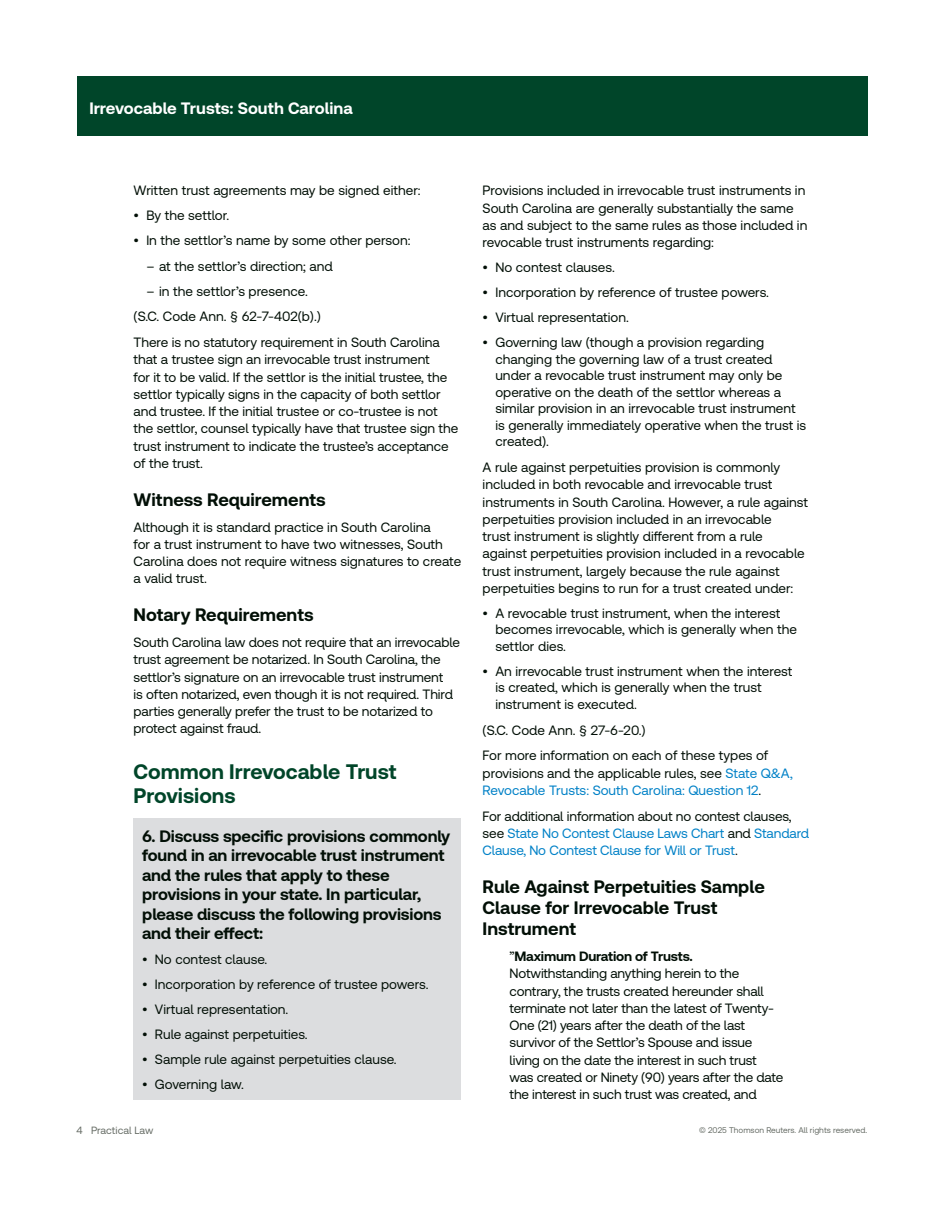
<style>
.page{position:relative;width:944px;height:1214px;background:#fff}
.page>*{position:absolute;margin:0;border:0;box-sizing:border-box;transform-origin:0 0}
.t1{font:700 21px/24px "Clario";color:#004529}
.t2{font:700 18px/21px "Clario";color:#020f06}
.t3{font:700 16.5px/19.5px "Clario";letter-spacing:-.01em;color:#020f06}
.t4{font:700 16.5px "Clario";color:#fff}
.t5{font:13.5px/17.2px "Clario";letter-spacing:-.005em;color:#020f06}
.t6{font:13.5px/17.2px "Clario";letter-spacing:-.01em;color:#0081c7}
.t7{font:10.5px "Clario";color:#676d66}
.t8{font:8.25px "Clario";color:#676d66}
.s1{color:#020f06}
.s2{font-weight:700}
</style>
<div class="page">
<div style="left:77px;top:77px;width:790px;height:59px;background:#004529"></div>
<div style="left:134px;top:817px;width:327px;height:282px;background:#dcdddf"></div>
<p class="t4" style="left:89px;top:98px;width:265px">Irrevocable Trusts: South Carolina</p>
<p class="t5" style="left:134px;top:182px;width:288px">Written trust agreements may be signed either:</p>
<p class="t5" style="left:134px;top:207px;width:97px">• By the settlor.</p>
<p class="t5" style="left:134px;top:232px;width:278px">• In the settlor’s name by some other person:</p>
<p class="t5" style="left:146px;top:257px;width:188px">– at the settlor’s direction; and</p>
<p class="t5" style="left:134px;top:277px;width:307px;line-height:25.8px;text-indent:13px">– in the settlor’s presence.<br>(S.C. Code Ann. § 62-7-402(b).)<br>There is no statutory requirement in South Carolina</p>
<p class="t5" style="left:134px;top:350px;width:326px">that a trustee sign an irrevocable trust instrument<br>for it to be valid. If the settlor is the initial trustee, the settlor typically signs in the capacity of both settlor and trustee. If the initial trustee or co-trustee is not the settlor, counsel typically have that trustee sign the trust instrument to indicate the trustee’s acceptance of the trust.</p>
<h2 class="t2" style="left:134px;top:488px;width:194px">Witness Requirements</h2>
<p class="t5" style="left:134px;top:518px;width:329px">Although it is standard practice in South Carolina<br>for a trust instrument to have two witnesses, South Carolina does not require witness signatures to create a valid trust.</p>
<h2 class="t2" style="left:134px;top:604px;width:181px">Notary Requirements</h2>
<p class="t5" style="left:134px;top:633px;width:328px">South Carolina law does not require that an irrevocable trust agreement be notarized. In South Carolina, the settlor’s signature on an irrevocable trust instrument<br>is often notarized, even though it is not required. Third parties generally prefer the trust to be notarized to protect against fraud.</p>
<h1 class="t1" style="left:134px;top:758px;width:265px">Common Irrevocable Trust<br>Provisions</h1>
<p class="t3" style="left:142px;top:825px;width:310px">6. Discuss specific provisions commonly found in an irrevocable trust instrument and the rules that apply to these provisions in your state. In particular, please discuss the following provisions and their effect:</p>
<p class="t5" style="left:142px;top:950px;width:127px">• No contest clause.</p>
<p class="t5" style="left:142px;top:975px;width:288px">• Incorporation by reference of trustee powers.</p>
<p class="t5" style="left:142px;top:1000px;width:148px">• Virtual representation.</p>
<p class="t5" style="left:142px;top:1025px;width:167px">• Rule against perpetuities.</p>
<p class="t5" style="left:142px;top:1050px;width:256px">• Sample rule against perpetuities clause.</p>
<p class="t5" style="left:142px;top:1075px;width:103px">• Governing law.</p>
<p class="t5" style="left:482px;top:182px;width:326px">Provisions included in irrevocable trust instruments in South Carolina are generally substantially the same as and subject to the same rules as those included in revocable trust instruments regarding:</p>
<p class="t5" style="left:482px;top:258px;width:134px">• No contest clauses.</p>
<p class="t5" style="left:482px;top:283px;width:288px">• Incorporation by reference of trustee powers.</p>
<p class="t5" style="left:482px;top:308px;width:148px">• Virtual representation.</p>
<p class="t5" style="left:495px;top:334px;width:312px;line-height:16.5px;text-indent:-13px">• Governing law (though a provision regarding changing the governing law of a trust created under a revocable trust instrument may only be operative on the death of the settlor whereas a similar provision in an irrevocable trust instrument is generally immediately operative when the trust is created).</p>
<p class="t5" style="left:482px;top:458px;width:327px">A rule against perpetuities provision is commonly included in both revocable and irrevocable trust instruments in South Carolina. However, a rule against perpetuities provision included in an irrevocable<br>trust instrument is slightly different from a rule against perpetuities provision included in a revocable trust instrument, largely because the rule against perpetuities begins to run for a trust created under:</p>
<p class="t5" style="left:495px;top:604px;width:303px;line-height:16.5px;text-indent:-13px">• A revocable trust instrument, when the interest becomes irrevocable, which is generally when the settlor dies.</p>
<p class="t5" style="left:495px;top:662px;width:299px;line-height:16.5px;text-indent:-13px">• An irrevocable trust instrument when the interest is created, which is generally when the trust instrument is executed.</p>
<p class="t5" style="left:482px;top:716px;width:287px;line-height:25.8px">(S.C. Code Ann. § 27-6-20.)<br>For more information on each of these types of</p>
<p class="t6" style="left:482px;top:764px;width:312px"><span class="s1">provisions and the applicable rules, see</span> State Q&amp;A,<br>Revocable Trusts: South Carolina: Question 12<span class="s1">.</span></p>
<p class="t6" style="left:482px;top:807px;width:328px"><span class="s1">For additional information about no contest clauses, see</span> State No Contest Clause Laws Chart <span class="s1">and</span> Standard<br>Clause, No Contest Clause for Will or Trust<span class="s1">.</span></p>
<h2 class="t2" style="left:482px;top:875px;width:284px">Rule Against Perpetuities Sample<br>Clause for Irrevocable Trust<br>Instrument</h2>
<p class="t5" style="left:509px;top:947px;width:275px">”<span class="s2">Maximum Duration of Trusts.<br></span>Notwithstanding anything herein to the contrary, the trusts created hereunder shall terminate not later than the latest of Twenty-One (21) years after the death of the last survivor of the Settlor’s Spouse and issue living on the date the interest in such trust was created or Ninety (90) years after the date the interest in such trust was created, and</p>
<p class="t7" style="left:77px;top:1124px;width:78px">4 Practical Law</p>
<p class="t8" style="left:699px;top:1124px;width:170px">© 2025 Thomson Reuters. All rights reserved.</p>
</div>
